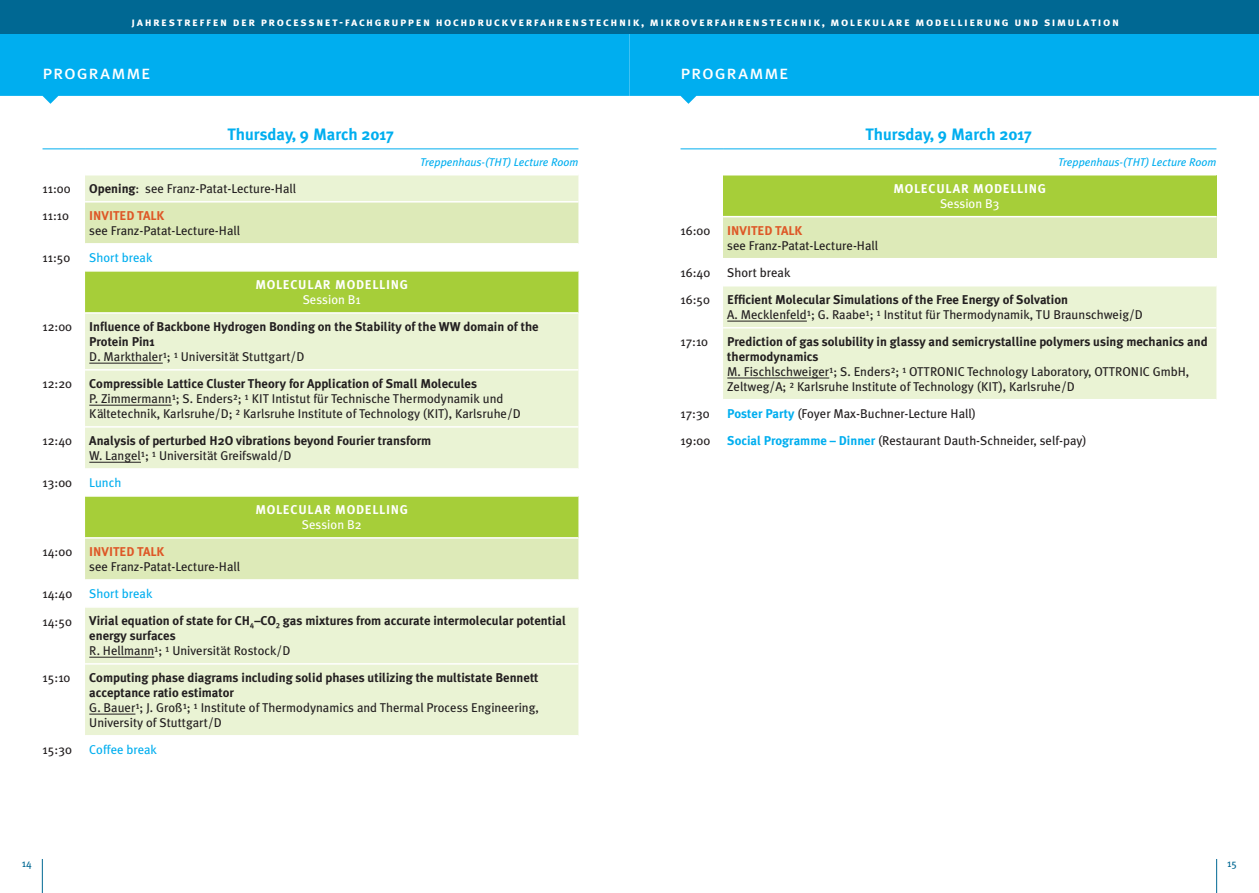
<style>
.page{position:relative;width:1259px;height:893px;background:#fff}
.page>*{position:absolute;margin:0;border:0;box-sizing:border-box;transform-origin:0 0}
.t1{font:19.5px "Meta Plus Book Caps";letter-spacing:.04em;color:#fff}
.t2{font:700 16.5px "Meta Plus";color:#00aeef}
.t3{font:12.75px/15px "Meta Plus";color:#231f20}
.t4{font:700 12.75px/15px "Meta Plus";color:#231f20}
.t5{font:700 12.75px "Meta Plus";letter-spacing:.06em;color:#fff}
.t6{font:12.75px "Meta Plus";color:#00aeef}
.t7{font:700 12.75px "Meta Plus";color:#dd5827}
.t8{font:12.75px "Meta Plus";color:#fff}
.t9{font:12px "Meta Plus Bold Caps";letter-spacing:.125em;color:#fff}
.t10{font:italic 11.25px "Meta Plus";color:#00aeef}
.t11{font:10.5px "Meta Plus";color:#006893}
.s1{font-weight:700}
.s2{font-weight:400}
.s3{font-family:"Meta OT";font-weight:400}
.s4{font-family:"Meta OT"}
.s5{font-weight:700;color:#00aeef}
</style>
<div class="page">
<svg style="left:0;top:34px;width:629px;height:70px;background:#1db7f0"></svg>
<svg style="left:629px;top:34px;width:630px;height:70px;background:#1db7f0"></svg>
<div style="left:0;top:0;width:629px;height:34px;background:#006893"></div>
<div style="left:629px;top:0;width:630px;height:34px;background:#006893"></div>
<hr style="left:42px;top:859px;width:1px;height:34px;background:#006893">
<hr style="left:1216px;top:859px;width:1px;height:34px;background:#006893">
<div style="left:85px;top:175px;width:493px;height:26px;background:#eaf3d4"></div>
<div style="left:85px;top:203px;width:493px;height:40px;background:#ddeab8"></div>
<svg style="left:85px;top:539px;width:493px;height:196px;background:#e9f2d3"></svg>
<svg style="left:85px;top:272px;width:493px;height:265px;background:#d6e8a7"></svg>
<hr style="left:43px;top:149px;width:42px;height:1px;background:#00aeef">
<hr style="left:85px;top:149px;width:493px;height:1px;background:#00aeef">
<hr style="left:85px;top:312px;width:493px;height:2px;background:#fff">
<hr style="left:85px;top:369px;width:493px;height:2px;background:#fff">
<hr style="left:85px;top:426px;width:493px;height:2px;background:#fff">
<hr style="left:85px;top:468px;width:493px;height:2px;background:#fff">
<hr style="left:85px;top:495px;width:493px;height:2px;background:#fff">
<hr style="left:85px;top:579px;width:493px;height:2px;background:#fff">
<hr style="left:85px;top:606px;width:493px;height:2px;background:#fff">
<hr style="left:85px;top:663px;width:493px;height:2px;background:#fff">
<hr style="left:89px;top:363px;width:74px;height:1px;background:#231f20">
<hr style="left:89px;top:405px;width:83px;height:1px;background:#231f20">
<hr style="left:89px;top:462px;width:52px;height:1px;background:#231f20">
<hr style="left:89px;top:657px;width:65px;height:1px;background:#231f20">
<hr style="left:89px;top:714px;width:46px;height:1px;background:#231f20">
<div style="left:723px;top:175px;width:493px;height:42px;background:#a6ce39"></div>
<div style="left:723px;top:217px;width:493px;height:42px;background:#ddeab8"></div>
<div style="left:723px;top:286px;width:493px;height:113px;background:#eaf3d4"></div>
<hr style="left:680px;top:149px;width:43px;height:1px;background:#00aeef">
<hr style="left:723px;top:149px;width:493px;height:1px;background:#00aeef">
<hr style="left:723px;top:216px;width:493px;height:1px;background:#fff">
<hr style="left:723px;top:258px;width:493px;height:1px;background:#fff">
<hr style="left:723px;top:327px;width:493px;height:2px;background:#fff">
<hr style="left:727px;top:321px;width:80px;height:1px;background:#231f20">
<hr style="left:727px;top:378px;width:102px;height:1px;background:#231f20">
<p class="t9" style="left:131px;top:15px;width:989px">jahrestreffen der processnet-fachgruppen hochdruckverfahrenstechnik, mikroverfahrenstechnik, molekulare modellierung und simulation</p>
<h1 class="t1" style="left:43px;top:61px;width:110px">programme</h1>
<h1 class="t1" style="left:680px;top:61px;width:110px">programme</h1>
<p class="t2" style="left:227px;top:125px;width:168px">Thursday, 9 March 2017</p>
<p class="t10" style="left:420px;top:156px;width:160px">Treppenhaus-(THT) Lecture Room</p>
<p class="t2" style="left:865px;top:125px;width:168px">Thursday, 9 March 2017</p>
<p class="t10" style="left:1058px;top:156px;width:160px">Treppenhaus-(THT) Lecture Room</p>
<p class="t3" style="left:43px;top:181px;width:30px">11:00</p>
<p class="t3" style="left:89px;top:181px;width:208px"><span class="s1">Opening</span>: see Franz-Patat-Lecture-Hall</p>
<p class="t3" style="left:43px;top:208px;width:28px">11:10</p>
<p class="t7" style="left:89px;top:209px;width:77px">INVITED TALK</p>
<p class="t3" style="left:89px;top:223px;width:152px">see Franz-Patat-Lecture-Hall</p>
<p class="t3" style="left:43px;top:250px;width:29px">11:50</p>
<p class="t6" style="left:89px;top:251px;width:65px">Short break</p>
<p class="t5" style="left:255px;top:278px;width:154px">MOLECULAR MODELLING</p>
<p class="t8" style="left:303px;top:293px;width:60px">Session B1</p>
<p class="t3" style="left:43px;top:319px;width:31px">12:00</p>
<p class="t4" style="left:89px;top:319px;width:451px">Influence of Backbone Hydrogen Bonding on the Stability of the WW domain of the<br>Protein Pin1<br><span class="s2">D. Markthaler</span><span class="s3">¹</span><span class="s2">;</span> <span class="s3">¹</span> <span class="s2">Universität Stuttgart/D</span></p>
<p class="t3" style="left:43px;top:376px;width:31px">12:20</p>
<p class="t3" style="left:89px;top:376px;width:433px"><span class="s1">Compressible Lattice Cluster Theory for Application of Small Molecules<br></span>P. Zimmermann<span class="s4">¹</span>; S. Enders<span class="s4">²</span>; <span class="s4">¹</span> KIT Intistut für Technische Thermodynamik und<br>Kältetechnik, Karlsruhe/D; <span class="s4">²</span> Karlsruhe Institute of Technology (KIT), Karlsruhe/D</p>
<p class="t3" style="left:43px;top:433px;width:31px">12:40</p>
<p class="t4" style="left:89px;top:433px;width:343px">Analysis of perturbed H2O vibrations beyond Fourier transform<br><span class="s2">W. Langel</span><span class="s3">¹</span><span class="s2">;</span> <span class="s3">¹</span> <span class="s2">Universität Greifswald/D</span></p>
<p class="t3" style="left:43px;top:475px;width:31px">13:00</p>
<p class="t6" style="left:89px;top:476px;width:33px">Lunch</p>
<p class="t5" style="left:255px;top:503px;width:154px">MOLECULAR MODELLING</p>
<p class="t8" style="left:302px;top:518px;width:61px">Session B2</p>
<p class="t3" style="left:43px;top:544px;width:31px">14:00</p>
<p class="t7" style="left:89px;top:545px;width:77px">INVITED TALK</p>
<p class="t3" style="left:89px;top:559px;width:152px">see Franz-Patat-Lecture-Hall</p>
<p class="t3" style="left:43px;top:586px;width:31px">14:40</p>
<p class="t6" style="left:89px;top:587px;width:65px">Short break</p>
<p class="t3" style="left:43px;top:613px;width:31px">14:50</p>
<p class="t4" style="left:89px;top:613px;width:478px">Virial equation of state for CH<span class="s3">₄</span>–CO<span class="s3">₂</span> gas mixtures from accurate intermolecular potential energy surfaces<br><span class="s2">R. Hellmann</span><span class="s3">¹</span><span class="s2">;</span> <span class="s3">¹</span> <span class="s2">Universität Rostock/D</span></p>
<p class="t3" style="left:43px;top:670px;width:29px">15:10</p>
<p class="t4" style="left:89px;top:670px;width:451px">Computing phase diagrams including solid phases utilizing the multistate Bennett acceptance ratio estimator<br><span class="s2">G. Bauer</span><span class="s3">¹</span><span class="s2">; J. Groß</span><span class="s3">¹</span><span class="s2">;</span> <span class="s3">¹</span> <span class="s2">Institute of Thermodynamics and Thermal Process Engineering, University of Stuttgart/D</span></p>
<p class="t3" style="left:43px;top:742px;width:31px">15:30</p>
<p class="t6" style="left:89px;top:742px;width:69px">Coffee break</p>
<p class="t5" style="left:893px;top:181px;width:154px">MOLECULAR MODELLING</p>
<p class="t8" style="left:940px;top:196px;width:61px">Session B3</p>
<p class="t3" style="left:680px;top:223px;width:31px">16:00</p>
<p class="t7" style="left:727px;top:223px;width:77px">INVITED TALK</p>
<p class="t3" style="left:727px;top:238px;width:152px">see Franz-Patat-Lecture-Hall</p>
<p class="t3" style="left:680px;top:265px;width:31px">16:40</p>
<p class="t3" style="left:727px;top:265px;width:65px">Short break</p>
<p class="t3" style="left:680px;top:292px;width:31px">16:50</p>
<p class="t3" style="left:727px;top:292px;width:417px"><span class="s1">Efficient Molecular Simulations of the Free Energy of Solvation<br></span>A. Mecklenfeld<span class="s4">¹</span>; G. Raabe<span class="s4">¹</span>; <span class="s4">¹</span> Institut für Thermodynamik, TU Braunschweig/D</p>
<p class="t3" style="left:680px;top:334px;width:29px">17:10</p>
<p class="t3" style="left:727px;top:334px;width:482px"><span class="s1">Prediction of gas solubility in glassy and semicrystalline polymers using mechanics and thermodynamics<br></span>M. Fischlschweiger<span class="s4">¹</span>; S. Enders<span class="s4">²</span>; <span class="s4">¹</span> OTTRONIC Technology Laboratory, OTTRONIC GmbH, Zeltweg/A; <span class="s4">²</span> Karlsruhe Institute of Technology (KIT), Karlsruhe/D</p>
<p class="t3" style="left:680px;top:406px;width:31px">17:30</p>
<p class="t3" style="left:727px;top:406px;width:250px"><span class="s5">Poster Party</span> (Foyer Max-Buchner-Lecture Hall)</p>
<p class="t3" style="left:680px;top:433px;width:31px">19:00</p>
<p class="t3" style="left:727px;top:433px;width:361px"><span class="s5">Social Programme – Dinner</span> (Restaurant Dauth-Schneider, self-pay)</p>
<p class="t11" style="left:22px;top:857px;width:11px">14</p>
<p class="t11" style="left:1227px;top:857px;width:11px">15</p>
</div>
